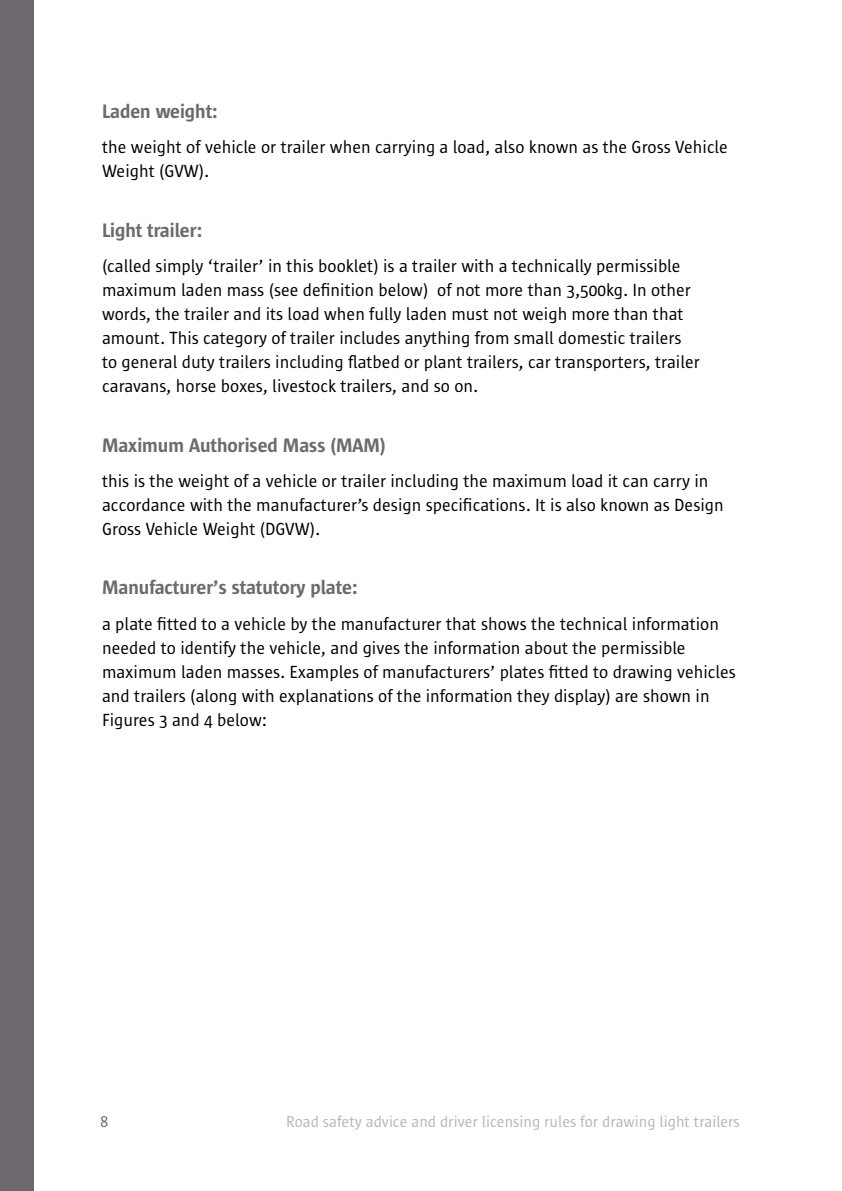
<style>
.page{position:relative;width:842px;height:1191px;background:#fff}
.page>*{position:absolute;margin:0;border:0;box-sizing:border-box;transform-origin:0 0}
.t1{font:600 20px "Sun Sans";color:#6e6970}
.t2{font:18px/24px "Sun Sans";color:#000}
.t3{font:16px "Sun Sans";color:#b8b6b9}
.t4{font:16px "Sun Sans";color:#6e6970}
</style>
<div class="page">
<div style="left:0;top:0;width:34px;height:1191px;background:#6e6970"></div>
<p class="t1" style="left:102px;top:101px;width:117px">Laden weight:</p>
<p class="t2" style="left:102px;top:136px;width:627px">the weight of vehicle or trailer when carrying a load, also known as the Gross Vehicle<br>Weight (GVW).</p>
<p class="t1" style="left:102px;top:220px;width:102px">Light trailer:</p>
<p class="t2" style="left:102px;top:254px;width:599px">(called simply ‘trailer’ in this booklet) is a trailer with a technically permissible maximum laden mass (see definition below) of not more than 3,500kg. In other words, the trailer and its load when fully laden must not weigh more than that amount. This category of trailer includes anything from small domestic trailers to general duty trailers including flatbed or plant trailers, car transporters, trailer caravans, horse boxes, livestock trailers, and so on.</p>
<p class="t1" style="left:102px;top:434px;width:285px">Maximum Authorised Mass (MAM)</p>
<p class="t2" style="left:102px;top:469px;width:623px">this is the weight of a vehicle or trailer including the maximum load it can carry in accordance with the manufacturer’s design specifications. It is also known as Design<br>Gross Vehicle Weight (DGVW).</p>
<p class="t1" style="left:102px;top:577px;width:257px">Manufacturer’s statutory plate:</p>
<p class="t2" style="left:102px;top:612px;width:635px">a plate fitted to a vehicle by the manufacturer that shows the technical information needed to identify the vehicle, and gives the information about the permissible maximum laden masses. Examples of manufacturers’ plates fitted to drawing vehicles and trailers (along with explanations of the information they display) are shown in Figures 3 and 4 below:</p>
<p class="t4" style="left:101px;top:1113px;width:9px">8</p>
<p class="t3" style="left:286px;top:1113px;width:455px">Road safety advice and driver licensing rules for drawing light trailers</p>
</div>
